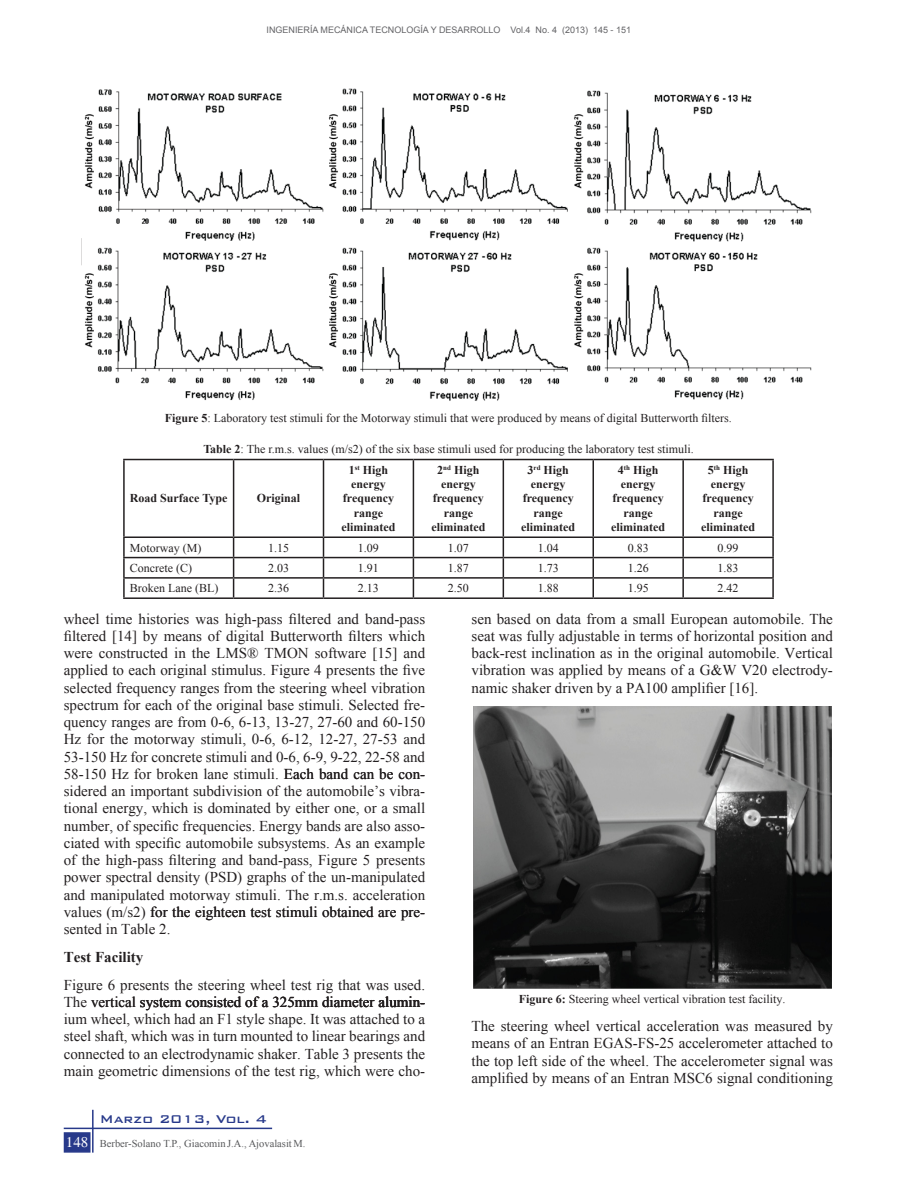
<style>
.page{position:relative;width:918px;height:1188px;background:#fff}
.page>*{position:absolute;margin:0;border:0;box-sizing:border-box;transform-origin:0 0}
.Body_Text{font:15px/17.2px "Times New Roman";color:#231f20;text-align:justify}
.t1{font:500 15px "Bank Gothic BT";color:#27398a}
.Heading_2{font:700 15px "Times New Roman";color:#231f20}
.t2{font:15px "Times";color:#fff}
.t3{font:12px "Times New Roman";color:#231f20}
.t4{font:700 12px "Times New Roman";color:#231f20}
.t5{font:10.5px "Times New Roman";color:#57585a}
.Normal_somim{font:9px "Arial";color:#636366}
.s1{font-weight:700}
</style>
<div class="page">
<div style="left:64px;top:1132px;width:27px;height:21px;background:#27398a;border:2px solid #27398a"></div>
<hr style="left:92px;top:1110px;width:2px;height:43px;background:#27398a">
<hr style="left:64px;top:1128px;width:208px;height:1px;background:#27398a">
<img style="left:81px;top:88px;width:731px;height:313px">
<hr style="left:123px;top:459px;width:111px;height:1px;background:#231f20">
<hr style="left:123px;top:460px;width:2px;height:76px;background:#231f20">
<hr style="left:234px;top:459px;width:90px;height:1px;background:#231f20">
<hr style="left:233px;top:460px;width:1px;height:76px;background:#231f20">
<hr style="left:324px;top:459px;width:89px;height:1px;background:#231f20">
<hr style="left:323px;top:460px;width:1px;height:76px;background:#231f20">
<hr style="left:413px;top:459px;width:90px;height:1px;background:#231f20">
<hr style="left:413px;top:460px;width:1px;height:76px;background:#231f20">
<hr style="left:503px;top:459px;width:90px;height:1px;background:#231f20">
<hr style="left:503px;top:460px;width:1px;height:76px;background:#231f20">
<hr style="left:593px;top:459px;width:90px;height:1px;background:#231f20">
<hr style="left:593px;top:460px;width:1px;height:76px;background:#231f20">
<hr style="left:683px;top:459px;width:91px;height:1px;background:#231f20">
<hr style="left:682px;top:460px;width:2px;height:76px;background:#231f20">
<hr style="left:772px;top:460px;width:2px;height:76px;background:#231f20">
<hr style="left:123px;top:536px;width:111px;height:2px;background:#231f20">
<hr style="left:234px;top:536px;width:90px;height:2px;background:#231f20">
<hr style="left:324px;top:536px;width:89px;height:2px;background:#231f20">
<hr style="left:413px;top:536px;width:90px;height:2px;background:#231f20">
<hr style="left:503px;top:536px;width:90px;height:2px;background:#231f20">
<hr style="left:593px;top:536px;width:90px;height:2px;background:#231f20">
<hr style="left:683px;top:536px;width:91px;height:2px;background:#231f20">
<hr style="left:123px;top:557px;width:111px;height:1px;background:#231f20">
<hr style="left:234px;top:557px;width:90px;height:1px;background:#231f20">
<hr style="left:324px;top:557px;width:89px;height:1px;background:#231f20">
<hr style="left:413px;top:557px;width:90px;height:1px;background:#231f20">
<hr style="left:503px;top:557px;width:90px;height:1px;background:#231f20">
<hr style="left:593px;top:557px;width:90px;height:1px;background:#231f20">
<hr style="left:683px;top:557px;width:91px;height:1px;background:#231f20">
<hr style="left:123px;top:577px;width:111px;height:2px;background:#231f20">
<svg style="left:123px;top:538px;width:2px;height:59px"></svg>
<hr style="left:234px;top:577px;width:90px;height:2px;background:#231f20">
<svg style="left:233px;top:538px;width:1px;height:59px"></svg>
<hr style="left:324px;top:577px;width:89px;height:2px;background:#231f20">
<svg style="left:323px;top:538px;width:1px;height:59px"></svg>
<hr style="left:413px;top:577px;width:90px;height:2px;background:#231f20">
<svg style="left:413px;top:538px;width:1px;height:59px"></svg>
<hr style="left:503px;top:577px;width:90px;height:2px;background:#231f20">
<svg style="left:503px;top:538px;width:1px;height:59px"></svg>
<hr style="left:593px;top:577px;width:90px;height:2px;background:#231f20">
<svg style="left:593px;top:538px;width:1px;height:59px"></svg>
<hr style="left:683px;top:577px;width:91px;height:2px;background:#231f20">
<svg style="left:682px;top:538px;width:2px;height:59px"></svg>
<svg style="left:772px;top:538px;width:2px;height:59px"></svg>
<hr style="left:123px;top:597px;width:111px;height:2px;background:#231f20">
<hr style="left:234px;top:597px;width:90px;height:2px;background:#231f20">
<hr style="left:324px;top:597px;width:89px;height:2px;background:#231f20">
<hr style="left:413px;top:597px;width:90px;height:2px;background:#231f20">
<hr style="left:503px;top:597px;width:90px;height:2px;background:#231f20">
<hr style="left:593px;top:597px;width:90px;height:2px;background:#231f20">
<hr style="left:683px;top:597px;width:91px;height:2px;background:#231f20">
<img style="left:473px;top:707px;width:358px;height:281px">
<p class="Normal_somim" style="left:267px;top:24px;width:366px">INGENIERÍA MECÁNICA TECNOLOGÍA Y DESARROLLO Vol.4 No. 4 (2013) 145 - 151</p>
<p class="t3" style="left:165px;top:409px;width:569px"><span class="s1">Figure 5</span>: Laboratory test stimuli for the Motorway stimuli that were produced by means of digital Butterworth filters.</p>
<p class="t3" style="left:203px;top:441px;width:492px"><span class="s1">Table 2</span>: The r.m.s. values (m/s2) of the six base stimuli used for producing the laboratory test stimuli.</p>
<p class="t4" style="left:130px;top:490px;width:99px">Road Surface Type</p>
<p class="t4" style="left:257px;top:490px;width:45px">Original</p>
<p class="t4" style="left:437px;top:461px;width:44px">2<sup>nd</sup> High</p>
<p class="t4" style="left:441px;top:476px;width:36px">energy</p>
<p class="t4" style="left:433px;top:490px;width:53px">frequency</p>
<p class="t4" style="left:444px;top:505px;width:31px">range</p>
<p class="t4" style="left:431px;top:519px;width:55px">eliminated</p>
<p class="t4" style="left:528px;top:461px;width:43px">3<sup>rd</sup> High</p>
<p class="t4" style="left:531px;top:476px;width:36px">energy</p>
<p class="t4" style="left:523px;top:490px;width:53px">frequency</p>
<p class="t4" style="left:534px;top:505px;width:31px">range</p>
<p class="t4" style="left:521px;top:519px;width:55px">eliminated</p>
<p class="t4" style="left:618px;top:461px;width:42px">4<sup>th</sup> High</p>
<p class="t4" style="left:621px;top:476px;width:36px">energy</p>
<p class="t4" style="left:613px;top:490px;width:53px">frequency</p>
<p class="t4" style="left:624px;top:505px;width:31px">range</p>
<p class="t4" style="left:611px;top:519px;width:55px">eliminated</p>
<p class="t4" style="left:708px;top:461px;width:42px">5<sup>th</sup> High</p>
<p class="t4" style="left:711px;top:476px;width:36px">energy</p>
<p class="t4" style="left:703px;top:490px;width:53px">frequency</p>
<p class="t4" style="left:713px;top:505px;width:31px">range</p>
<p class="t4" style="left:701px;top:519px;width:55px">eliminated</p>
<p class="t4" style="left:349px;top:461px;width:41px">1<sup>st</sup> High</p>
<p class="t4" style="left:351px;top:476px;width:36px">energy</p>
<p class="t4" style="left:343px;top:490px;width:53px">frequency</p>
<p class="t4" style="left:354px;top:505px;width:31px">range</p>
<p class="t4" style="left:341px;top:519px;width:55px">eliminated</p>
<p class="t3" style="left:130px;top:539px;width:73px">Motorway (M)</p>
<p class="t3" style="left:268px;top:539px;width:22px">1.15</p>
<p class="t3" style="left:358px;top:539px;width:22px">1.09</p>
<p class="t3" style="left:448px;top:539px;width:22px">1.07</p>
<p class="t3" style="left:538px;top:539px;width:22px">1.04</p>
<p class="t3" style="left:628px;top:539px;width:22px">0.83</p>
<p class="t3" style="left:718px;top:539px;width:22px">0.99</p>
<p class="t3" style="left:130px;top:560px;width:64px">Concrete (C)</p>
<p class="t3" style="left:268px;top:560px;width:22px">2.03</p>
<p class="t3" style="left:358px;top:560px;width:22px">1.91</p>
<p class="t3" style="left:448px;top:560px;width:22px">1.87</p>
<p class="t3" style="left:538px;top:560px;width:22px">1.73</p>
<p class="t3" style="left:628px;top:560px;width:22px">1.26</p>
<p class="t3" style="left:718px;top:560px;width:22px">1.83</p>
<p class="t3" style="left:130px;top:580px;width:90px">Broken Lane (BL)</p>
<p class="t3" style="left:268px;top:580px;width:22px">2.36</p>
<p class="t3" style="left:358px;top:580px;width:22px">2.13</p>
<p class="t3" style="left:448px;top:580px;width:22px">2.50</p>
<p class="t3" style="left:538px;top:580px;width:22px">1.88</p>
<p class="t3" style="left:628px;top:580px;width:22px">1.95</p>
<p class="t3" style="left:718px;top:580px;width:22px">2.42</p>
<p class="Body_Text" style="left:64px;top:610px;width:363px">wheel time histories was high-pass filtered and band-pass filtered [14] by means of digital Butterworth filters which were constructed in the LMS® TMON software [15] and applied to each original stimulus. Figure 4 presents the five selected frequency ranges from the steering wheel vibration spectrum for each of the original base stimuli. Selected fre&shy;quency ranges are from 0-6, 6-13, 13-27, 27-60 and 60-150<br>Hz for the motorway stimuli, 0-6, 6-12, 12-27, 27-53 and 53-150 Hz for concrete stimuli and 0-6, 6-9, 9-22, 22-58 and 58-150 Hz for broken lane stimuli. Each band can be con&shy;sidered an important subdivision of the automobile’s vibra&shy;tional energy, which is dominated by either one, or a small number, of specific frequencies. Energy bands are also asso&shy;ciated with specific automobile subsystems. As an example of the high-pass filtering and band-pass, Figure 5 presents power spectral density (PSD) graphs of the un-manipulated and manipulated motorway stimuli. The r.m.s. acceleration values (m/s2) for the eighteen test stimuli obtained are pre&shy;sented in Table 2.</p>
<p class="Heading_2" style="left:64px;top:947px;width:81px">Test Facility</p>
<p class="Body_Text" style="left:64px;top:976px;width:363px">Figure 6 presents the steering wheel test rig that was used.<br>The vertical system consisted of a 325mm diameter alumin&shy;ium wheel, which had an F1 style shape. It was attached to a steel shaft, which was in turn mounted to linear bearings and connected to an electrodynamic shaker. Table 3 presents the main geometric dimensions of the test rig, which were cho-</p>
<p class="t2" style="left:66px;top:1133px;width:24px">148</p>
<p class="t1" style="left:100px;top:1110px;width:169px">Marzo 2013, Vol. 4</p>
<p class="t5" style="left:100px;top:1136px;width:207px">Berber-Solano T.P., Giacomin J.A., AjovalasitM.</p>
<p class="Body_Text" style="left:472px;top:610px;width:363px">sen based on data from a small European automobile. The seat was fully adjustable in terms of horizontal position and back-rest inclination as in the original automobile. Vertical vibration was applied by means of a G&amp;W V20 electrody&shy;namic shaker driven by a PA100 amplifier [16].</p>
<p class="t3" style="left:519px;top:991px;width:268px"><span class="s1">Figure 6:</span> Steering wheel vertical vibration test facility.</p>
<p class="Body_Text" style="left:472px;top:1017px;width:363px">The steering wheel vertical acceleration was measured by means of an Entran EGAS-FS-25 accelerometer attached to the top left side of the wheel. The accelerometer signal was amplified by means of an Entran MSC6 signal conditioning</p>
</div>
